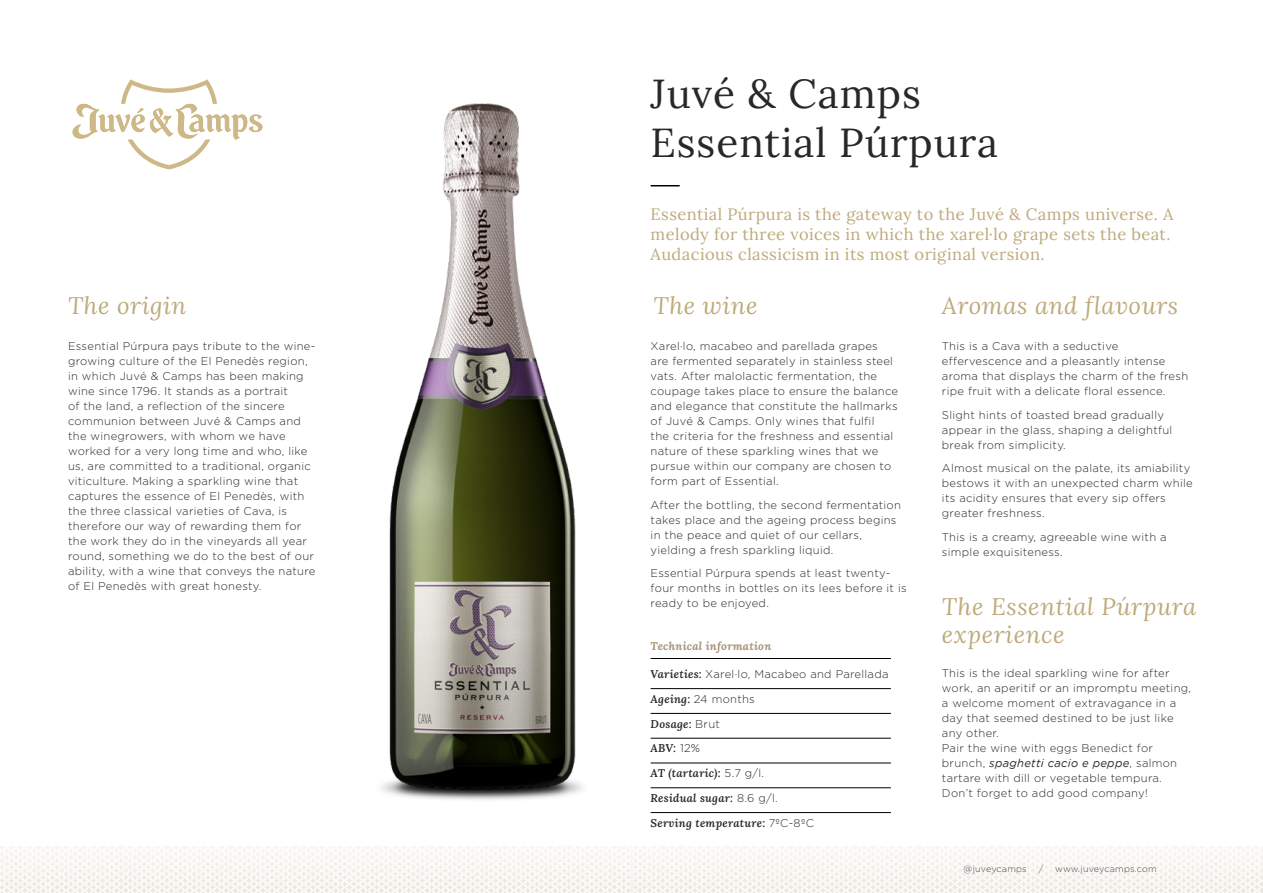
<style>
.page{position:relative;width:1263px;height:893px;background:#fff}
.page>*{position:absolute;margin:0;border:0;box-sizing:border-box;transform-origin:0 0}
.t1{font:40.5px/48.6px "Lora";letter-spacing:.025em;color:#282827}
.t2{font:italic 24px/28.8px "Lora";letter-spacing:.025em;color:#beaa7c}
.t3{font:16.5px/19.8px "Lora";letter-spacing:.025em;color:#beaa7c}
.t4{font:300 11.25px/15px "Gotham";letter-spacing:.025em;color:#282827}
.t5{font:italic 600 11.25px "Lora";letter-spacing:.025em;color:#282827}
.t6{font:italic 11.25px "Lora";letter-spacing:.025em;color:#a89478}
.t7{font:300 9px "Gotham";letter-spacing:.025em;color:#4a4a49}
.s1{font-family:"Lora";font-weight:600;font-style:italic}
.s2{font-family:"Gotham";font-weight:300;font-style:normal}
.s3{font-weight:400;font-style:italic}
</style>
<div class="page">
<img style="left:1px;top:846px;width:1261px;height:47px">
<img style="left:381px;top:103px;width:202px;height:697px">
<hr style="left:651px;top:658px;width:240px;height:1px;background:#000">
<hr style="left:651px;top:688px;width:240px;height:1px;background:#000">
<hr style="left:651px;top:812px;width:240px;height:1px;background:#000">
<hr style="left:651px;top:787px;width:240px;height:1px;background:#000">
<hr style="left:651px;top:763px;width:240px;height:1px;background:#000">
<hr style="left:651px;top:738px;width:240px;height:1px;background:#000">
<hr style="left:651px;top:713px;width:240px;height:1px;background:#000">
<svg style="left:73px;top:79px;width:189px;height:90px"></svg>
<svg style="left:651px;top:185px;width:29px;height:1px"></svg>
<h1 class="t1" style="left:651px;top:67px;width:349px">Juvé &amp; Camps<br>Essential Púrpura</h1>
<h3 class="t3" style="left:651px;top:203px;width:524px">Essential Púrpura is the gateway to the Juvé &amp; Camps universe. A melody for three voices in which the xarel·lo grape sets the beat.<br>Audacious classicism in its most original version.</h3>
<h2 class="t2" style="left:68px;top:291px;width:120px">The origin</h2>
<h2 class="t2" style="left:653px;top:291px;width:106px">The wine</h2>
<h2 class="t2" style="left:942px;top:291px;width:238px">Aromas and flavours</h2>
<p class="t4" style="left:68px;top:339px;width:249px">Essential Púrpura pays tribute to the wine&shy;growing culture of the El Penedès region, in which Juvé &amp; Camps has been making wine since 1796. It stands as a portrait<br>of the land, a reflection of the sincere communion between Juvé &amp; Camps and the winegrowers, with whom we have worked for a very long time and who, like us, are committed to a traditional, organic viticulture. Making a sparkling wine that captures the essence of El Penedès, with the three classical varieties of Cava, is therefore our way of rewarding them for the work they do in the vineyards all year round, something we do to the best of our ability, with a wine that conveys the nature of El Penedès with great honesty.</p>
<p class="t4" style="left:651px;top:339px;width:249px">Xarel·lo, macabeo and parellada grapes are fermented separately in stainless steel vats. After malolactic fermentation, the coupage takes place to ensure the balance and elegance that constitute the hallmarks of Juvé &amp; Camps. Only wines that fulfil<br>the criteria for the freshness and essential nature of these sparkling wines that we pursue within our company are chosen to form part of Essential.</p>
<p class="t4" style="left:651px;top:497px;width:252px">After the bottling, the second fermentation takes place and the ageing process begins in the peace and quiet of our cellars, yielding a fresh sparkling liquid.</p>
<p class="t4" style="left:651px;top:566px;width:258px">Essential Púrpura spends at least twenty&shy;four months in bottles on its lees before it is ready to be enjoyed.</p>
<p class="t6" style="left:651px;top:638px;width:122px">Technical information</p>
<p class="t4" style="left:651px;top:666px;width:239px"><span class="s1">Varieties:</span> Xarel·lo, Macabeo and Parellada</p>
<p class="t4" style="left:651px;top:691px;width:106px"><span class="s1">Ageing:</span> 24 months</p>
<p class="t5" style="left:651px;top:716px;width:71px">Dosage: <span class="s2">Brut</span></p>
<p class="t5" style="left:651px;top:741px;width:51px">ABV: <span class="s2">12%</span></p>
<p class="t5" style="left:651px;top:765px;width:115px">AT (tartaric): <span class="s2">5.7 g/l.</span></p>
<p class="t5" style="left:651px;top:790px;width:129px">Residual sugar: <span class="s2">8.6 g/l.</span></p>
<p class="t5" style="left:651px;top:815px;width:165px">Serving temperature: <span class="s2">7ºC-8ºC</span></p>
<p class="t4" style="left:942px;top:339px;width:248px">This is a Cava with a seductive effervescence and a pleasantly intense aroma that displays the charm of the fresh ripe fruit with a delicate floral essence.</p>
<p class="t4" style="left:942px;top:407px;width:232px">Slight hints of toasted bread gradually appear in the glass, shaping a delightful break from simplicity.</p>
<p class="t4" style="left:942px;top:461px;width:252px">Almost musical on the palate, its amiability bestows it with an unexpected charm while its acidity ensures that every sip offers greater freshness.</p>
<p class="t4" style="left:942px;top:529px;width:226px">This is a creamy, agreeable wine with a simple exquisiteness.</p>
<h2 class="t2" style="left:942px;top:591px;width:256px">The Essential Púrpura experience</h2>
<p class="t4" style="left:942px;top:665px;width:251px">This is the ideal sparkling wine for after work, an aperitif or an impromptu meeting, a welcome moment of extravagance in a day that seemed destined to be just like any other.<br>Pair the wine with eggs Benedict for brunch, <span class="s3">spaghetti cacio e peppe</span>, salmon tartare with dill or vegetable tempura.<br>Don’t forget to add good company!</p>
<p class="t7" style="left:964px;top:864px;width:65px">@juveycamps</p>
<p class="t7" style="left:1039px;top:864px;width:6px">/</p>
<p class="t7" style="left:1055px;top:864px;width:103px">www.juveycamps.com</p>
</div>
